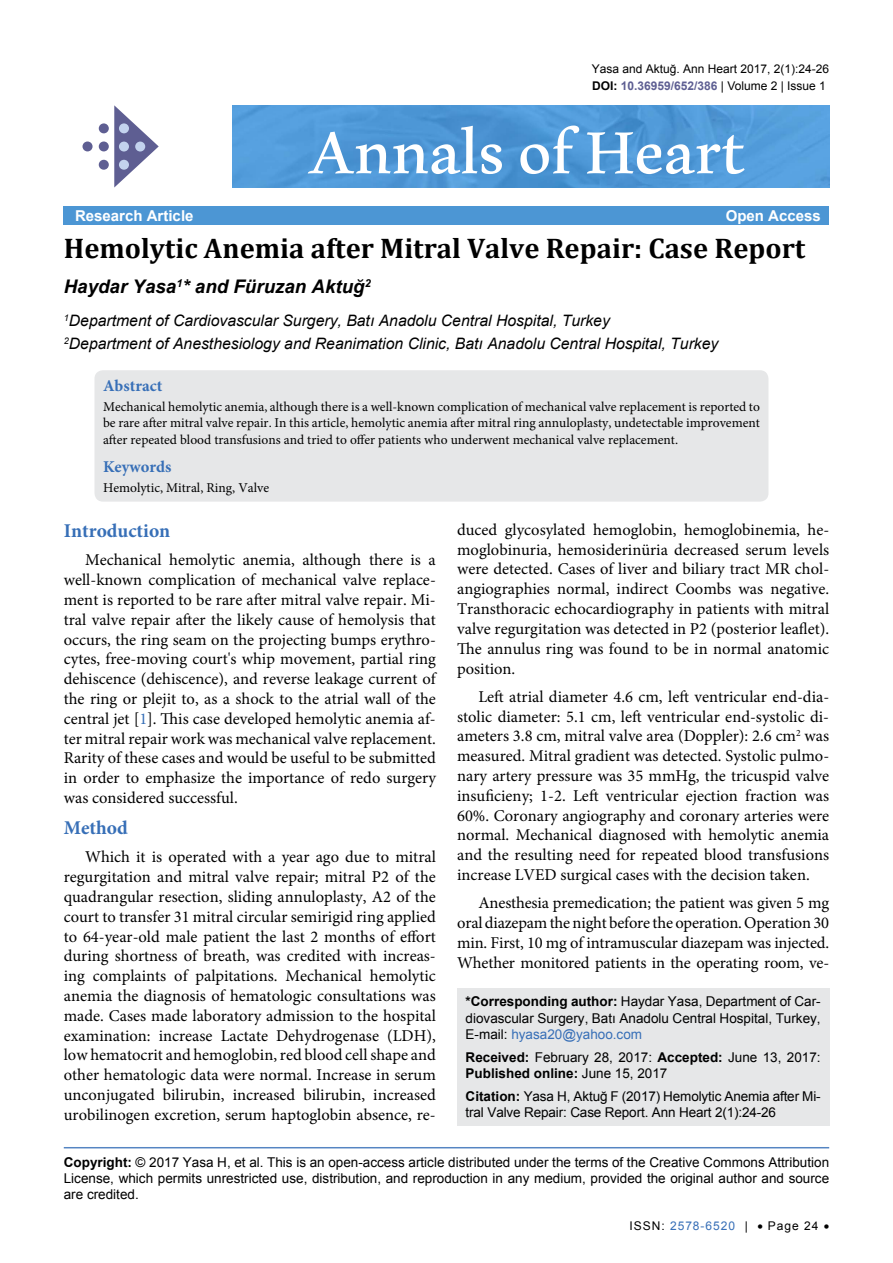
<style>
.page{position:relative;width:893px;height:1263px;background:#fff}
.page>*{position:absolute;margin:0;border:0;box-sizing:border-box;transform-origin:0 0}
.t1{font:105px "Aldhabi";color:#fff}
.t2{font:700 28.5px "Cambria";color:#000}
.t3{font:700 19.5px "Minion Pro";color:#376fb7}
.t4{font:italic 700 18.75px "Arial";color:#000}
.t5{font:16.5px/19.8px "Minion Pro";color:#000;text-align:justify}
.t6{font:700 16.5px "Minion Pro";color:#376fb7}
.t7{font:italic 15.75px/23.1px "Arial";color:#000}
.t8{font:700 15px "Arial";color:#fff}
.t9{font:13.5px/16.2px "Arial";color:#000;text-align:justify}
.t10{font:13.5px/16.2px "Minion Pro";color:#000;text-align:justify}
.t11{font:12px "Arial";color:#000}
.t12{font:700 12px "Arial";color:#5e5f93}
.t13{font:12px "Arial";letter-spacing:.08em;color:#376fb7}
.s1{color:#000}
.s2{font-weight:400;color:#000}
.s3{color:#376fb7}
.s4{font-weight:700}
</style>
<div class="page">
<div style="left:457px;top:988px;width:372px;height:138px;background:#e6e7e8"></div>
<hr style="left:64px;top:1147px;width:765px;height:1px;background:#376fb7">
<div style="left:64px;top:207px;width:765px;height:18px;background:#4c96d4"></div>
<img style="left:233px;top:106px;width:596px;height:82px">
<svg style="left:114px;top:105px;width:45px;height:83px"></svg>
<div style="left:99px;top:123px;width:10px;height:10px;background:#5e5e92;border-radius:50%"></div>
<div style="left:83px;top:141px;width:10px;height:10px;background:#5e5e92;border-radius:50%"></div>
<div style="left:99px;top:141px;width:10px;height:10px;background:#5e5e92;border-radius:50%"></div>
<div style="left:119px;top:142px;width:10px;height:9px;background:#c3d3ee;border-radius:50%"></div>
<div style="left:135px;top:142px;width:10px;height:9px;background:#c3d3ee;border-radius:50%"></div>
<div style="left:119px;top:160px;width:10px;height:10px;background:#c3d3ee;border-radius:50%"></div>
<div style="left:119px;top:123px;width:10px;height:10px;background:#c3d3ee;border-radius:50%"></div>
<div style="left:99px;top:160px;width:10px;height:10px;background:#5e5e92;border-radius:50%"></div>
<div style="left:94px;top:370px;width:674px;height:132px;background:#e6e7e8;border-radius:9px"></div>
<p class="t11" style="left:592px;top:60px;width:239px">Yasa and Aktuğ. Ann Heart 2017, 2(1):24-26</p>
<p class="t12" style="left:592px;top:78px;width:235px"><span class="s1">DOI:</span> 10.36959/652/386 <span class="s2">| Volume 2 | Issue 1</span></p>
<h1 class="t1" style="left:309px;top:62px;width:437px">Annals of Heart</h1>
<p class="t8" style="left:75px;top:206px;width:120px">Research Article</p>
<p class="t8" style="left:726px;top:206px;width:97px">Open Access</p>
<h2 class="t2" style="left:64px;top:228px;width:743px">Hemolytic Anemia after Mitral Valve Repair: Case Report</h2>
<p class="t4" style="left:64px;top:274px;width:309px">Haydar Yasa<sup>1</sup>* and Füruzan Aktuğ<sup>2</sup></p>
<p class="t7" style="left:64px;top:309px;width:656px"><sup>1</sup>Department of Cardiovascular Surgery, Batı Anadolu Central Hospital, Turkey<br><sup>2</sup>Department of Anesthesiology and Reanimation Clinic, Batı Anadolu Central Hospital, Turkey</p>
<p class="t6" style="left:103px;top:374px;width:61px">Abstract</p>
<p class="t10" style="left:103px;top:399px;width:658px">Mechanical hemolytic anemia, although there is a well-known complication of mechanical valve replacement is reported to be rare after mitral valve repair. In this article, hemolytic anemia after mitral ring annuloplasty, undetectable improvement after repeated blood transfusions and tried to offer patients who underwent mechanical valve replacement.</p>
<p class="t6" style="left:103px;top:455px;width:70px">Keywords</p>
<p class="t10" style="left:103px;top:480px;width:168px">Hemolytic, Mitral, Ring, Valve</p>
<p class="t3" style="left:64px;top:517px;width:108px">Introduction</p>
<p class="t5" style="left:64px;top:550px;width:374px;text-indent:21px">Mechanical hemolytic anemia, although there is a well-known complication of mechanical valve replace&shy;ment is reported to be rare after mitral valve repair. Mi&shy;tral valve repair after the likely cause of hemolysis that occurs, the ring seam on the projecting bumps erythro&shy;cytes, free-moving court's whip movement, partial ring dehiscence (dehiscence), and reverse leakage current of the ring or plejit to, as a shock to the atrial wall of the central jet [<span class="s3">1</span>]. This case developed hemolytic anemia af&shy;ter mitral repair work was mechanical valve replacement.<br>Rarity of these cases and would be useful to be submitted in order to emphasize the importance of redo surgery was considered successful.</p>
<p class="t3" style="left:64px;top:814px;width:66px">Method</p>
<p class="t5" style="left:64px;top:847px;width:374px;text-indent:21px">Which it is operated with a year ago due to mitral regurgitation and mitral valve repair; mitral P2 of the quadrangular resection, sliding annuloplasty, A2 of the court to transfer 31 mitral circular semirigid ring applied to 64-year-old male patient the last 2 months of effort during shortness of breath, was credited with increas&shy;ing complaints of palpitations. Mechanical hemolytic anemia the diagnosis of hematologic consultations was made. Cases made laboratory admission to the hospital examination: increase Lactate Dehydrogenase (LDH), low hematocrit and hemoglobin, red blood cell shape and other hematologic data were normal. Increase in serum unconjugated bilirubin, increased bilirubin, increased urobilinogen excretion, serum haptoglobin absence, re-</p>
<p class="t5" style="left:457px;top:520px;width:374px">duced glycosylated hemoglobin, hemoglobinemia, he&shy;moglobinuria, hemosiderinüria decreased serum levels were detected. Cases of liver and biliary tract MR chol&shy;angiographies normal, indirect Coombs was negative.<br>Transthoracic echocardiography in patients with mitral valve regurgitation was detected in P2 (posterior leaflet).<br>The annulus ring was found to be in normal anatomic position.</p>
<p class="t5" style="left:457px;top:687px;width:374px;text-indent:21px">Left atrial diameter 4.6 cm, left ventricular end-dia&shy;stolic diameter: 5.1 cm, left ventricular end-systolic di&shy;ameters 3.8 cm, mitral valve area (Doppler): 2.6 cm<sup>2</sup> was measured. Mitral gradient was detected. Systolic pulmo&shy;nary artery pressure was 35 mmHg, the tricuspid valve insuficieny; 1-2. Left ventricular ejection fraction was 60%. Coronary angiography and coronary arteries were normal. Mechanical diagnosed with hemolytic anemia and the resulting need for repeated blood transfusions increase LVED surgical cases with the decision taken.</p>
<p class="t5" style="left:457px;top:893px;width:374px;text-indent:21px">Anesthesia premedication; the patient was given 5 mg oral diazepam the night before the operation. Operation 30 min. First, 10 mg of intramuscular diazepam was injected.<br>Whether monitored patients in the operating room, ve-</p>
<p class="t9" style="left:466px;top:994px;width:357px"><span class="s4">*Corresponding author:</span> Haydar Yasa, Department of Car&shy;diovascular Surgery, Batı Anadolu Central Hospital, Turkey, E-mail: <span class="s3">hyasa20@yahoo.com</span></p>
<p class="t9" style="left:466px;top:1049px;width:357px"><span class="s4">Received:</span> February 28, 2017: <span class="s4">Accepted:</span> June 13, 2017:<br><span class="s4">Published online:</span> June 15, 2017</p>
<p class="t9" style="left:466px;top:1088px;width:357px"><span class="s4">Citation:</span> Yasa H, Aktuğ F (2017) Hemolytic Anemia after Mi&shy;tral Valve Repair: Case Report. Ann Heart 2(1):24-26</p>
<p class="t9" style="left:64px;top:1154px;width:767px"><span class="s4">Copyright:</span> © 2017 Yasa H, et al. This is an open-access article distributed under the terms of the Creative Commons Attribution License, which permits unrestricted use, distribution, and reproduction in any medium, provided the original author and source are credited.</p>
<p class="t13" style="left:630px;top:1217px;width:120px"><span class="s1">ISSN:</span> 2578-6520 <span class="s1">|</span></p>
<p class="t11" style="left:757px;top:1218px;width:73px">• Page 24 •</p>
</div>
